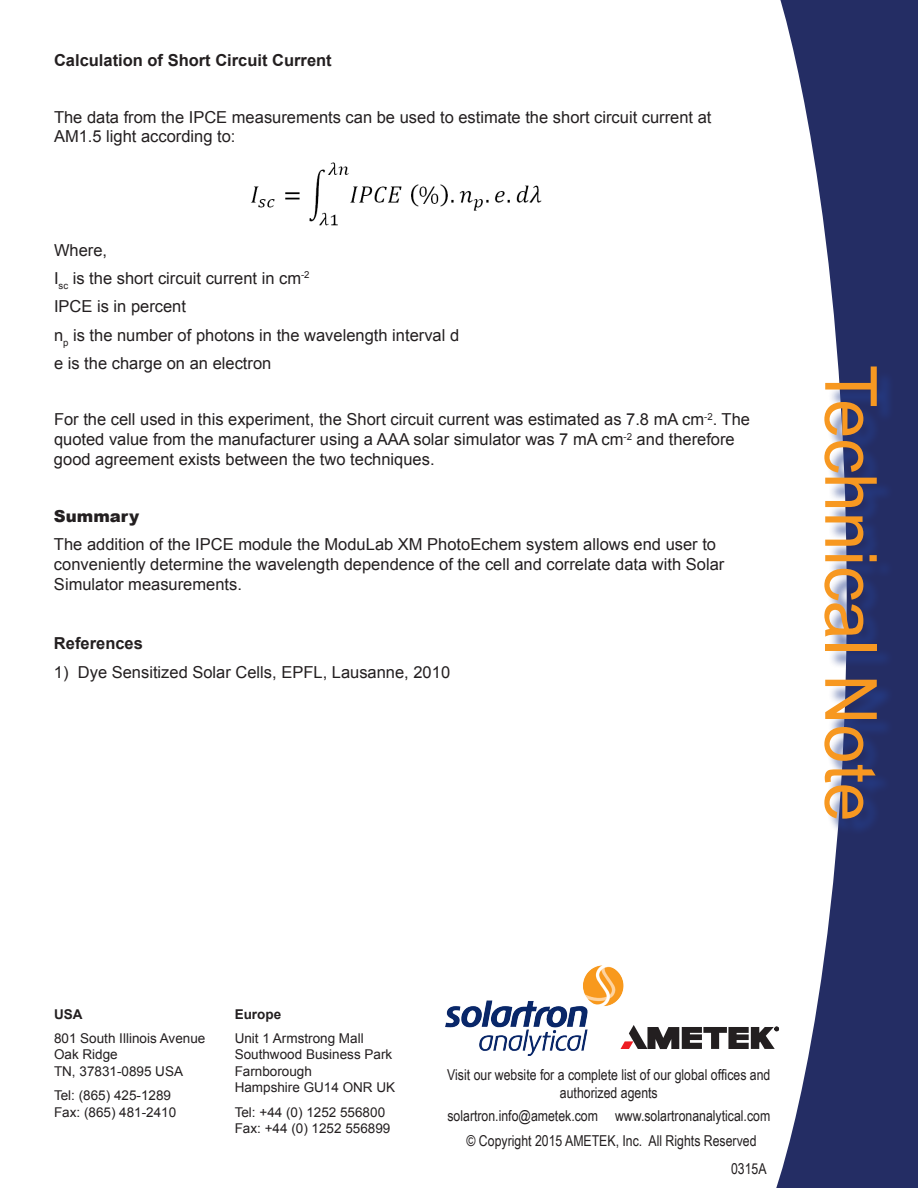
<style>
.page{position:relative;width:918px;height:1188px;background:#fff}
.page>*{position:absolute;margin:0;border:0;box-sizing:border-box;transform-origin:0 0}
.t1{font:72px "Arial Narrow";color:#f79821;scale:1.18 1}
.t2{font:16.5px/19.8px "Arial";color:#231f20}
.t3{font:700 16.5px "Arial";color:#231f20}
.t4{font:900 16.5px "Arial";color:#231f20}
.t5{font:15px/18px "Arial Narrow";color:#231f20;text-align:center}
.t6{font:13.5px/16.2px "Arial";color:#231f20}
.t7{font:700 13.5px "Arial";color:#231f20}
</style>
<div class="page">
<svg style="left:776px;top:0;width:142px;height:1188px;fill:#242d64"></svg>
<img style="left:251px;top:162px;width:291px;height:64px">
<img style="left:445px;top:966px;width:179px;height:89px">
<svg style="left:621px;top:1025px;width:158px;height:24px"></svg>
<div style="left:827px;top:369px;width:68px;height:468px;background:#253f8e;opacity:.75"></div>
<p class="t3" style="left:54px;top:54px;width:279px">Calculation of Short Circuit Current</p>
<p class="t2" style="left:54px;top:107px;width:659px">The data from the IPCE measurements can be used to estimate the short circuit current at<br>AM1.5 light according to:</p>
<p class="t2" style="left:54px;top:236px;width:407px;line-height:28.3px">Where,<br>I<sub>sc</sub> is the short circuit current in cm<sup>-2<br></sup>IPCE is in percent<br>n<sub>p</sub> is the number of photons in the wavelength interval d e is the charge on an electron</p>
<p class="t2" style="left:54px;top:410px;width:698px">For the cell used in this experiment, the Short circuit current was estimated as 7.8 mA cm<sup>-2</sup>. The quoted value from the manufacturer using a AAA solar simulator was 7 mA cm<sup>-2</sup> and therefore good agreement exists between the two techniques.</p>
<p class="t4" style="left:54px;top:510px;width:87px">Summary</p>
<p class="t2" style="left:54px;top:534px;width:672px">The addition of the IPCE module the ModuLab XM PhotoEchem system allows end user to conveniently determine the wavelength dependence of the cell and correlate data with Solar<br>Simulator measurements.</p>
<p class="t3" style="left:54px;top:637px;width:90px">References</p>
<p class="t2" style="left:54px;top:662px;width:398px">1) Dye Sensitized Solar Cells, EPFL, Lausanne, 2010</p>
<h1 class="t1" style="left:878px;top:365px;width:389px;rotate:90deg">Technical Note</h1>
<p class="t7" style="left:54px;top:1009px;width:30px">USA</p>
<p class="t6" style="left:54px;top:1031px;width:153px">801 South Illinois Avenue<br>Oak Ridge<br>TN, 37831-0895 USA</p>
<p class="t6" style="left:54px;top:1088px;width:124px">Tel: (865) 425-1289<br>Fax: (865) 481-2410</p>
<p class="t7" style="left:235px;top:1009px;width:48px">Europe</p>
<p class="t6" style="left:235px;top:1031px;width:162px">Unit 1 Armstrong Mall<br>Southwood Business Park<br>Farnborough<br>Hampshire GU14 ONR UK</p>
<p class="t6" style="left:235px;top:1104px;width:157px">Tel: +44 (0) 1252 556800<br>Fax: +44 (0) 1252 556899</p>
<p class="t5" style="left:447px;top:1065px;width:325px">Visit our website for a complete list of our global offices and authorized agents</p>
<p class="t5" style="left:447px;top:1108px;width:324px">solartron.info@ametek.com www.solartronanalytical.com</p>
<p class="t5" style="left:731px;top:1161px;width:37px">0315A</p>
<p class="t5" style="left:466px;top:1132px;width:292px">© Copyright 2015 AMETEK, Inc. All Rights Reserved</p>
</div>
